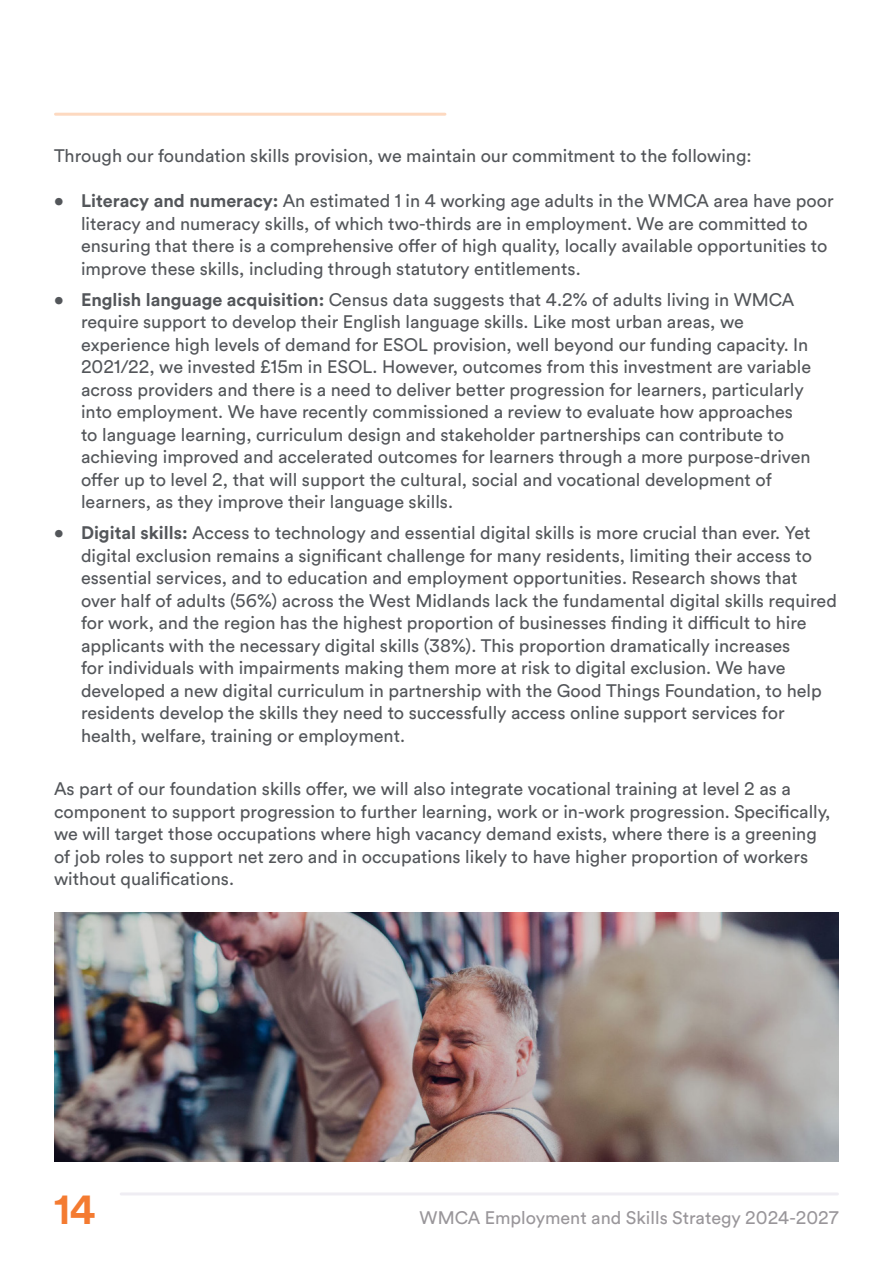
<style>
.page{position:relative;width:893px;height:1263px;background:#fff}
.page>*{position:absolute;margin:0;border:0;box-sizing:border-box;transform-origin:0 0}
.t1{font:700 40.2px "WMCA Circular Cap Num";color:#f47b31}
.Body_Grey{font:18px/22.5px "WMCA Circular Cap Num";color:#53565a}
.t2{font:18px "WMCA Circular Cap Num";color:#99969a}
.s1{font-weight:700}
</style>
<div class="page">
<hr style="left:121px;top:1192px;width:716px;height:3px;background:#efedf3">
<hr style="left:892px;top:378px;width:1px;height:234px;background:#53565a">
<hr style="left:56px;top:113px;width:389px;height:3px;background:#fdd9c0">
<img style="left:54px;top:912px;width:785px;height:249px">
<p class="Body_Grey" style="left:54px;top:145px;width:699px">Through our foundation skills provision, we maintain our commitment to the following:</p>
<p class="Body_Grey" style="left:81px;top:190px;width:754px;text-indent:-27px"><span class="s1">• Literacy and numeracy:</span> An estimated 1 in 4 working age adults in the WMCA area have poor literacy and numeracy skills, of which two-thirds are in employment. We are committed to ensuring that there is a comprehensive offer of high quality, locally available opportunities to improve these skills, including through statutory entitlements.</p>
<p class="Body_Grey" style="left:81px;top:289px;width:732px;text-indent:-27px"><span class="s1">• English language acquisition:</span> Census data suggests that 4.2% of adults living in WMCA require support to develop their English language skills. Like most urban areas, we experience high levels of demand for ESOL provision, well beyond our funding capacity. In 2021/22, we invested £15m in ESOL. However, outcomes from this investment are variable across providers and there is a need to deliver better progression for learners, particularly into employment. We have recently commissioned a review to evaluate how approaches to language learning, curriculum design and stakeholder partnerships can contribute to achieving improved and accelerated outcomes for learners through a more purpose-driven offer up to level 2, that will support the cultural, social and vocational development of learners, as they improve their language skills.</p>
<p class="Body_Grey" style="left:81px;top:522px;width:757px;text-indent:-27px"><span class="s1">• Digital skills:</span> Access to technology and essential digital skills is more crucial than ever. Yet digital exclusion remains a significant challenge for many residents, limiting their access to essential services, and to education and employment opportunities. Research shows that over half of adults (56%) across the West Midlands lack the fundamental digital skills required for work, and the region has the highest proportion of businesses finding it difficult to hire applicants with the necessary digital skills (38%). This proportion dramatically increases<br>for individuals with impairments making them more at risk to digital exclusion. We have developed a new digital curriculum in partnership with the Good Things Foundation, to help residents develop the skills they need to successfully access online support services for health, welfare, training or employment.</p>
<p class="Body_Grey" style="left:54px;top:778px;width:778px">As part of our foundation skills offer, we will also integrate vocational training at level 2 as a component to support progression to further learning, work or in-work progression. Specifically, we will target those occupations where high vacancy demand exists, where there is a greening of job roles to support net zero and in occupations likely to have higher proportion of workers without qualifications.</p>
<h1 class="t1" style="left:54px;top:1187px;width:43px">14</h1>
<p class="t2" style="left:420px;top:1207px;width:421px">WMCA Employment and Skills Strategy 2024-2027</p>
</div>
